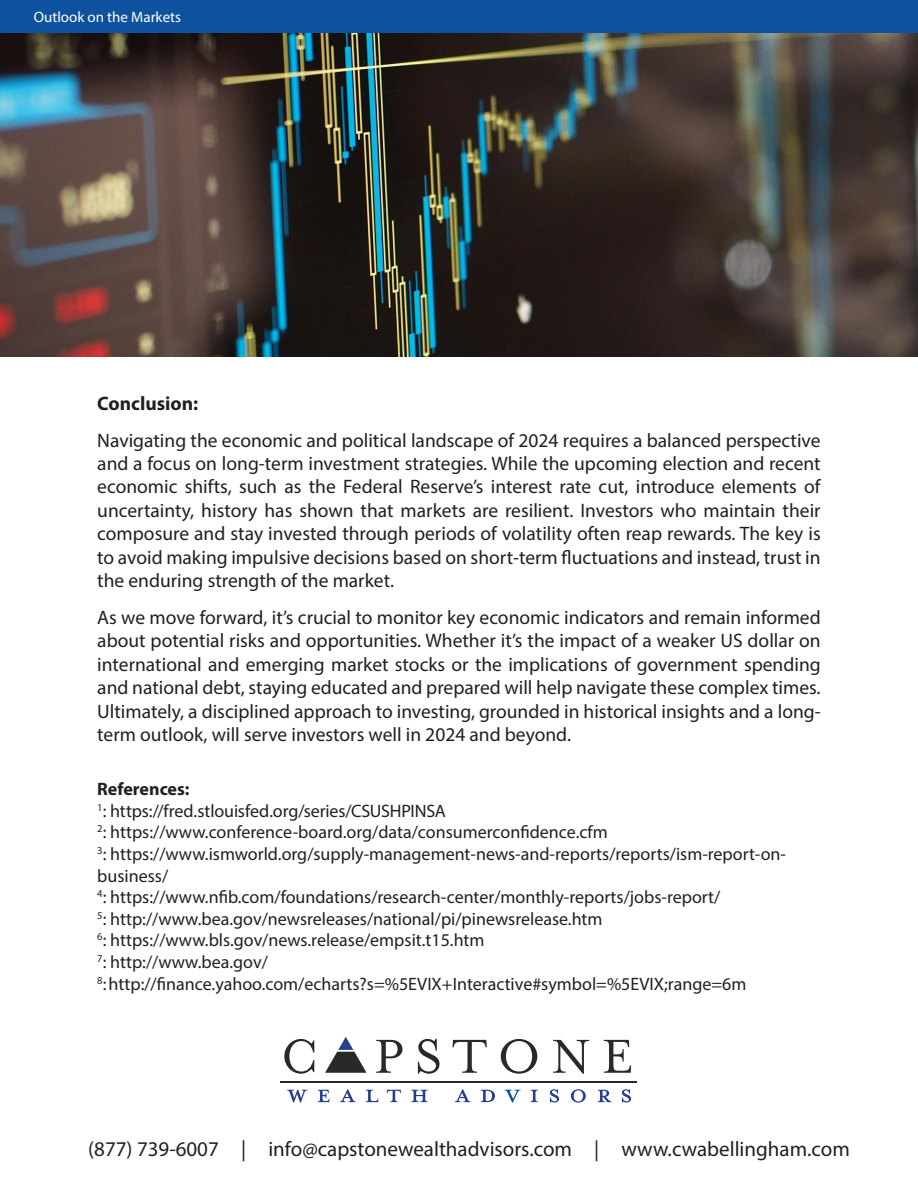
<style>
.page{position:relative;width:918px;height:1188px;background:#fff}
.page>*{position:absolute;margin:0;border:0;box-sizing:border-box;transform-origin:0 0}
.t1{font:21px "Myriad Pro";color:#231f20}
.t2{font:19.5px/23.4px "Myriad Pro";color:#231f20;text-align:justify}
.t3{font:700 19.5px "Myriad Pro";color:#231f20}
.t4{font:18px/21.6px "Myriad Pro";color:#231f20}
.t5{font:700 18px "Myriad Pro";color:#231f20}
.t6{font:15px "Myriad Pro";color:#fff}
</style>
<div class="page">
<img style="left:0;top:32px;width:918px;height:324px">
<div style="left:0;top:0;width:918px;height:32px;background:#0e529f"></div>
<svg style="left:604px;top:1040px;width:27px;height:33px"></svg>
<svg style="left:287px;top:1090px;width:20px;height:13px"></svg>
<svg style="left:481px;top:1090px;width:14px;height:12px"></svg>
<svg style="left:505px;top:1090px;width:16px;height:13px"></svg>
<svg style="left:531px;top:1090px;width:7px;height:12px"></svg>
<svg style="left:550px;top:1089px;width:9px;height:14px"></svg>
<svg style="left:571px;top:1089px;width:15px;height:14px"></svg>
<svg style="left:598px;top:1090px;width:14px;height:12px"></svg>
<svg style="left:622px;top:1089px;width:9px;height:14px"></svg>
<hr style="left:281px;top:1081px;width:356px;height:2px;background:#292929">
<svg style="left:325px;top:1037px;width:42px;height:36px"></svg>
<svg style="left:284px;top:1039px;width:30px;height:35px"></svg>
<svg style="left:376px;top:1040px;width:26px;height:33px"></svg>
<svg style="left:418px;top:1039px;width:22px;height:35px"></svg>
<svg style="left:453px;top:1040px;width:34px;height:33px"></svg>
<svg style="left:501px;top:1039px;width:36px;height:35px"></svg>
<svg style="left:553px;top:1040px;width:36px;height:34px"></svg>
<svg style="left:318px;top:1090px;width:12px;height:12px"></svg>
<svg style="left:340px;top:1089px;width:16px;height:13px"></svg>
<svg style="left:366px;top:1090px;width:12px;height:12px"></svg>
<svg style="left:387px;top:1090px;width:14px;height:12px"></svg>
<svg style="left:411px;top:1090px;width:17px;height:12px"></svg>
<svg style="left:455px;top:1089px;width:16px;height:13px"></svg>
<p class="t6" style="left:34px;top:8px;width:149px">Outlook on the Markets</p>
<p class="t3" style="left:97px;top:390px;width:102px">Conclusion:</p>
<p class="t2" style="left:97px;top:428px;width:725px">Navigating the economic and political landscape of 2024 requires a balanced perspective and a focus on long-term investment strategies. While the upcoming election and recent economic shifts, such as the Federal Reserve’s interest rate cut, introduce elements of uncertainty, history has shown that markets are resilient. Investors who maintain their composure and stay invested through periods of volatility often reap rewards. The key is to avoid making impulsive decisions based on short-term fluctuations and instead, trust in the enduring strength of the market.</p>
<p class="t2" style="left:97px;top:605px;width:725px">As we move forward, it’s crucial to monitor key economic indicators and remain informed about potential risks and opportunities. Whether it’s the impact of a weaker US dollar on international and emerging market stocks or the implications of government spending and national debt, staying educated and prepared will help navigate these complex times.<br>Ultimately, a disciplined approach to investing, grounded in historical insights and a long&shy;term outlook, will serve investors well in 2024 and beyond.</p>
<p class="t5" style="left:97px;top:777px;width:94px">References:</p>
<p class="t4" style="left:97px;top:800px;width:350px"><sup>1</sup>: https://fred.stlouisfed.org/series/CSUSHPINSA</p>
<p class="t4" style="left:97px;top:821px;width:512px"><sup>2</sup>: https://www.conference-board.org/data/consumerconfidence.cfm</p>
<p class="t4" style="left:97px;top:843px;width:690px"><sup>3</sup>: https://www.ismworld.org/supply-management-news-and-reports/reports/ism-report-on&shy;business/</p>
<p class="t4" style="left:97px;top:886px;width:625px"><sup>4</sup>: https://www.nfib.com/foundations/research-center/monthly-reports/jobs-report/</p>
<p class="t4" style="left:97px;top:908px;width:507px"><sup>5</sup>: http://www.bea.gov/newsreleases/national/pi/pinewsrelease.htm</p>
<p class="t4" style="left:97px;top:929px;width:389px"><sup>6</sup>: https://www.bls.gov/news.release/empsit.t15.htm</p>
<p class="t4" style="left:97px;top:951px;width:172px"><sup>7</sup>: http://www.bea.gov/</p>
<p class="t4" style="left:97px;top:973px;width:651px"><sup>8</sup>:http://finance.yahoo.com/echarts?s=%5EVIX+Interactive#symbol=%5EVIX;range=6m</p>
<p class="t1" style="left:88px;top:1136px;width:763px">(877) 739-6007 | info@capstonewealthadvisors.com | www.cwabellingham.com</p>
</div>
